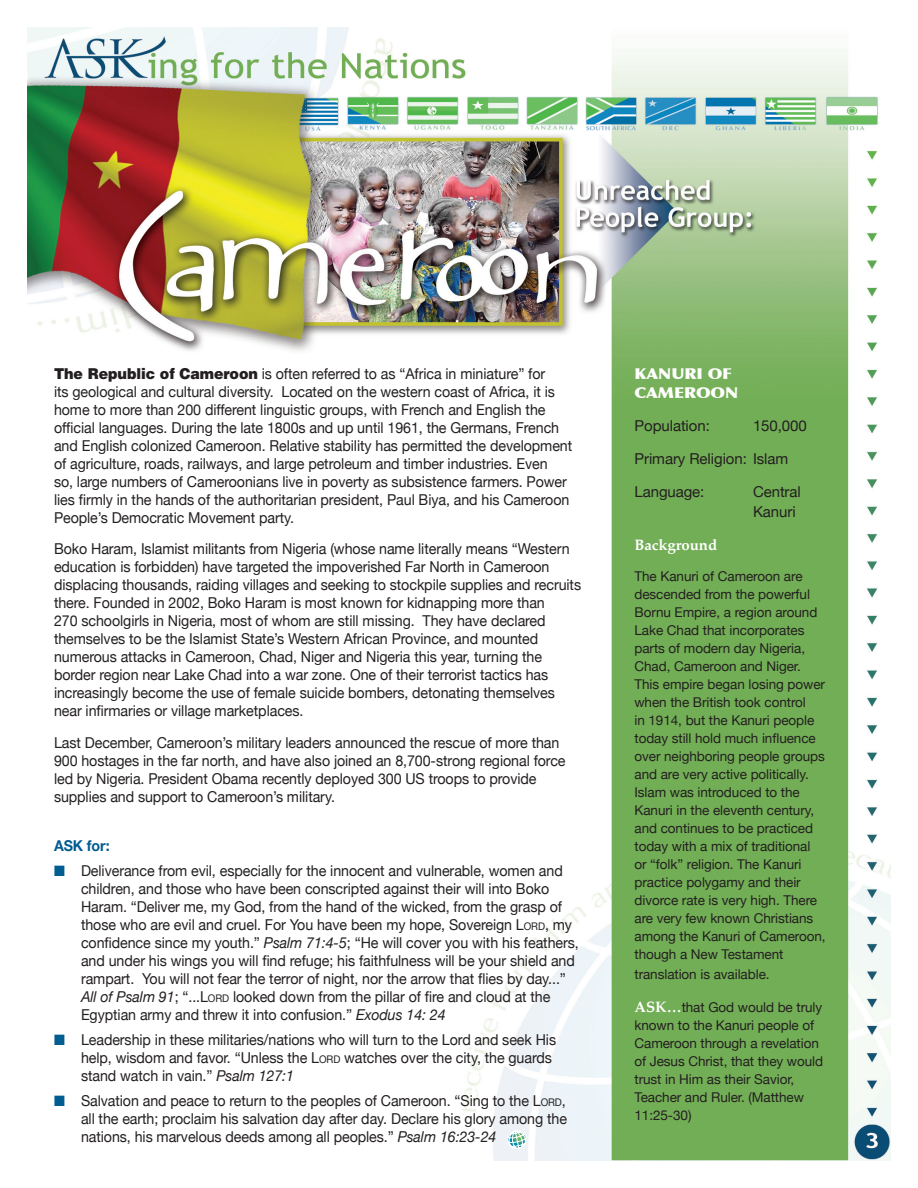
<style>
.page{position:relative;width:918px;height:1188px;background:#fff}
.page>*{position:absolute;margin:0;border:0;box-sizing:border-box;transform-origin:0 0}
.t1{font:15px/18px "Helvetica Neue";letter-spacing:-.005em;color:#231f20;scale:.95 1}
.t2{font:15px/19.5px "Helvetica Neue";letter-spacing:-.005em;color:#231f20}
.t3{font:900 15px/19.5px "Optima";letter-spacing:-.005em;color:#fff;scale:1.1 1}
.t4{font:700 15px "Palatino";letter-spacing:-.005em;color:#fff}
.t5{font:700 15px "Helvetica Neue";letter-spacing:-.005em;color:#005d91;scale:.95 1}
.t6{font:13.5px/18px "Helvetica Neue";letter-spacing:-.005em;color:#231f20}
.s1{font-family:"Helvetica";font-weight:900}
.s2{color:#005d91}
.s3{font-style:inherit}
.s4{font-size:10.5px}
.s5{font-style:italic}
.s6{font-family:"Palatino";font-weight:700;font-size:15px;color:#fff}
</style>
<div class="page">
<img style="left:27px;top:27px;width:864px;height:1134px">
<svg style="left:507px;top:1131px;width:20px;height:18px"></svg>
<p class="t1" style="left:54px;top:364px;width:547px"><span class="s1">The Republic of Cameroon</span> is often referred to as “Africa in miniature” for<br>its geological and cultural diversity. Located on the western coast of Africa, it is home to more than 200 different linguistic groups, with French and English the official languages. During the late 1800s and up until 1961, the Germans, French and English colonized Cameroon. Relative stability has permitted the development of agriculture, roads, railways, and large petroleum and timber industries. Even<br>so, large numbers of Cameroonians live in poverty as subsistence farmers. Power lies firmly in the hands of the authoritarian president, Paul Biya, and his Cameroon People’s Democratic Movement party.</p>
<p class="t1" style="left:54px;top:540px;width:556px">Boko Haram, Islamist militants from Nigeria (whose name literally means “Western education is forbidden) have targeted the impoverished Far North in Cameroon displacing thousands, raiding villages and seeking to stockpile supplies and recruits there. Founded in 2002, Boko Haram is most known for kidnapping more than<br>270 schoolgirls in Nigeria, most of whom are still missing. They have declared themselves to be the Islamist State’s Western African Province, and mounted numerous attacks in Cameroon, Chad, Niger and Nigeria this year, turning the border region near Lake Chad into a war zone. One of their terrorist tactics has increasingly become the use of female suicide bombers, detonating themselves near infirmaries or village marketplaces.</p>
<p class="t1" style="left:54px;top:733px;width:540px">Last December, Cameroon’s military leaders announced the rescue of more than 900 hostages in the far north, and have also joined an 8,700-strong regional force led by Nigeria. President Obama recently deployed 300 US troops to provide supplies and support to Cameroon’s military.</p>
<p class="t5" style="left:54px;top:837px;width:60px">ASK for:</p>
<p class="t1" style="left:81px;top:861px;width:526px;text-indent:-27px"><span class="s2">■</span> Deliverance from evil, especially for the innocent and vulnerable, women and children, and those who have been conscripted against their will into Boko Haram. “Deliver me, my God, from the hand of the wicked, from the grasp of those who are evil and cruel. For You have been my hope, Sovereign <span class="s3">L</span><span class="s4">ORD</span>, my confidence since my youth.” <span class="s5">Psalm 71:4-5</span>; “He will cover you with his feathers, and under his wings you will find refuge; his faithfulness will be your shield and rampart. You will not fear the terror of night, nor the arrow that flies by day...” <span class="s5">All of Psalm 91</span>; “...<span class="s3">L</span><span class="s4">ORD</span> looked down from the pillar of fire and cloud at the Egyptian army and threw it into confusion.” <span class="s5">Exodus 14: 24</span></p>
<p class="t1" style="left:81px;top:1030px;width:502px;text-indent:-27px"><span class="s2">■</span> Leadership in these militaries/nations who will turn to the Lord and seek His help, wisdom and favor. “Unless the <span class="s3">L</span><span class="s4">ORD</span> watches over the city, the guards stand watch in vain.” <span class="s5">Psalm 127:1</span></p>
<p class="t1" style="left:81px;top:1091px;width:513px;text-align:justify;text-indent:-27px"><span class="s2">■</span> Salvation and peace to return to the peoples of Cameroon. “Sing to the <span class="s3">L</span><span class="s4">ORD</span>, all the earth; proclaim his salvation day after day. Declare his glory among the nations, his marvelous deeds among all peoples.” <span class="s5">Psalm 16:23-24</span></p>
<p class="t3" style="left:634px;top:364px;width:96px">KANURI OF<br>CAMEROON</p>
<p class="t2" style="left:634px;top:416px;width:77px">Population:</p>
<p class="t2" style="left:753px;top:416px;width:55px">150,000</p>
<p class="t2" style="left:634px;top:449px;width:155px">Primary Religion: Islam</p>
<p class="t2" style="left:634px;top:482px;width:71px">Language:</p>
<p class="t2" style="left:753px;top:482px;width:49px">Central<br>Kanuri</p>
<p class="t4" style="left:634px;top:536px;width:84px">Background</p>
<p class="t6" style="left:634px;top:567px;width:193px">The Kanuri of Cameroon are descended from the powerful<br>Bornu Empire, a region around<br>Lake Chad that incorporates parts of modern day Nigeria,<br>Chad, Cameroon and Niger.<br>This empire began losing power when the British took control<br>in 1914, but the Kanuri people today still hold much influence over neighboring people groups and are very active politically.<br>Islam was introduced to the<br>Kanuri in the eleventh century, and continues to be practiced today with a mix of traditional or “folk” religion. The Kanuri practice polygamy and their divorce rate is very high. There are very few known Christians among the Kanuri of Cameroon, though a New Testament</p>
<p class="t6" style="left:634px;top:965px;width:137px">translation is available.</p>
<p class="t6" style="left:634px;top:998px;width:190px"><span class="s6">ASK…</span>that God would be truly known to the Kanuri people of<br>Cameroon through a revelation of Jesus Christ, that they would trust in Him as their Savior,<br>Teacher and Ruler. (Matthew<br>11:25-30)</p>
</div>
